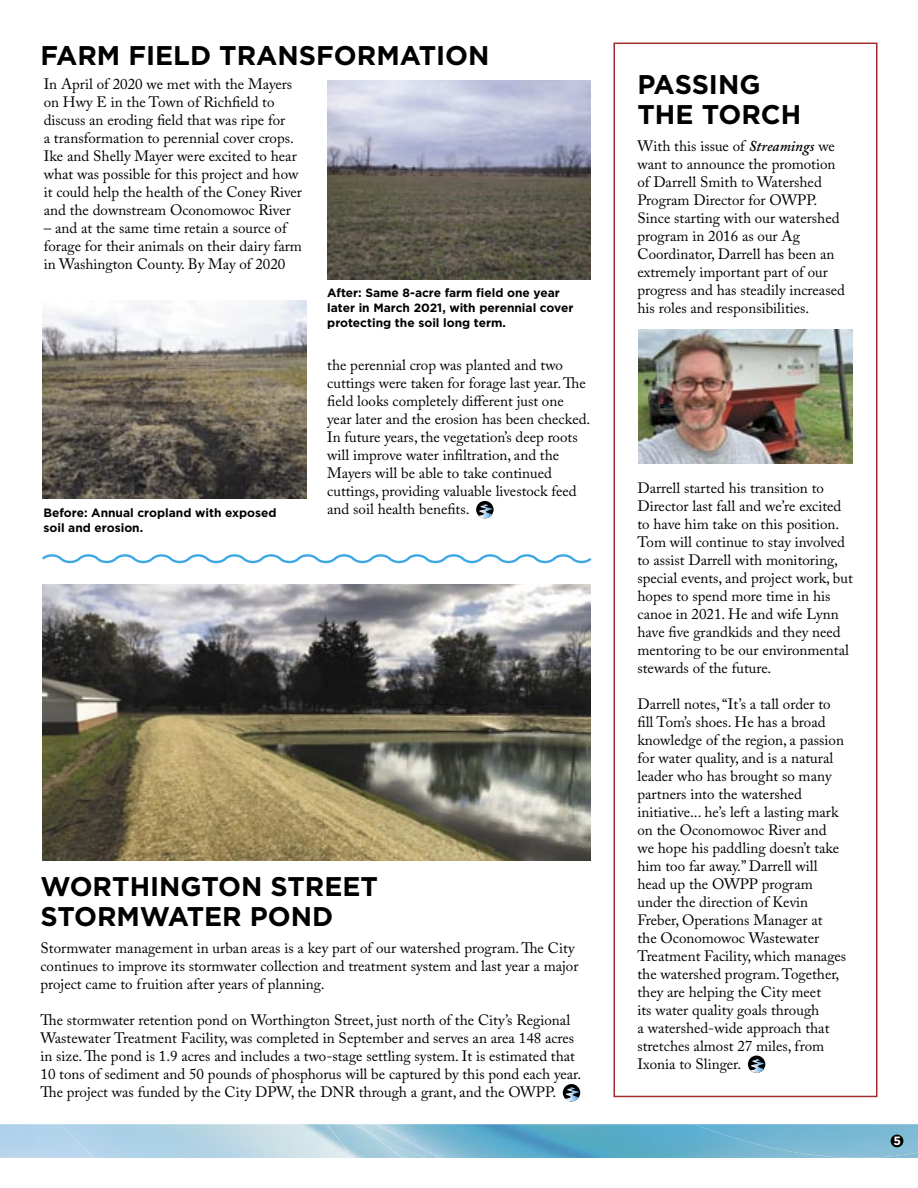
<style>
.page{position:relative;width:918px;height:1188px;background:#fff}
.page>*{position:absolute;margin:0;border:0;box-sizing:border-box;transform-origin:0 0}
.t1{font:700 27px/30px "Gotham";color:#000}
.t2{font:15px/18px "Adobe Caslon Pro";color:#000}
.t3{font:700 12px/15px "Gotham";color:#000}
.t4{font:700 12px "Gotham";color:#fff}
.s1{font-weight:600;font-style:italic}
</style>
<div class="page">
<img style="left:353px;top:1124px;width:6px;height:9px">
<img style="left:440px;top:1124px;width:478px;height:34px">
<img style="left:359px;top:1124px;width:81px;height:34px">
<img style="left:59px;top:1124px;width:294px;height:34px">
<svg style="left:614px;top:43px;width:264px;height:1054px"></svg>
<div style="left:891px;top:1135px;width:12px;height:12px;background:#000;border-radius:50%"></div>
<svg style="left:42px;top:554px;width:550px;height:9px"></svg>
<img style="left:328px;top:81px;width:263px;height:198px">
<svg style="left:563px;top:1084px;width:17px;height:17px"></svg>
<svg style="left:562px;top:1087px;width:18px;height:15px"></svg>
<img style="left:43px;top:584px;width:547px;height:277px">
<img style="left:42px;top:301px;width:264px;height:198px">
<svg style="left:476px;top:501px;width:18px;height:17px"></svg>
<svg style="left:476px;top:504px;width:17px;height:15px"></svg>
<img style="left:638px;top:330px;width:215px;height:133px">
<div style="left:748px;top:1056px;width:17px;height:17px;background:#000;border-radius:50%"></div>
<svg style="left:747px;top:1058px;width:18px;height:17px"></svg>
<h1 class="t1" style="left:40px;top:40px;width:451px">FARM FIELD TRANSFORMATION</h1>
<p class="t2" style="left:44px;top:75px;width:260px">In April of 2020 we met with the Mayers on Hwy E in the Town of Richfield to discuss an eroding field that was ripe for<br>a transformation to perennial cover crops.<br>Ike and Shelly Mayer were excited to hear what was possible for this project and how it could help the health of the Coney River and the downstream Oconomowoc River</p>
<p class="t2" style="left:44px;top:219px;width:260px">– and at the same time retain a source of forage for their animals on their dairy farm in Washington County. By May of 2020</p>
<p class="t3" style="left:43px;top:505px;width:235px">Before: Annual cropland with exposed soil and erosion.</p>
<p class="t3" style="left:327px;top:285px;width:248px">After: Same 8-acre farm field one year later in March 2021, with perennial cover protecting the soil long term.</p>
<p class="t2" style="left:327px;top:356px;width:265px">the perennial crop was planted and two cuttings were taken for forage last year. The field looks completely different just one year later and the erosion has been checked.<br>In future years, the vegetation’s deep roots will improve water infiltration, and the Mayers will be able to take continued cuttings, providing valuable livestock feed and soil health benefits.</p>
<h1 class="t1" style="left:40px;top:871px;width:339px">WORTHINGTON STREET<br>STORMWATER POND</h1>
<p class="t2" style="left:40px;top:939px;width:539px">Stormwater management in urban areas is a key part of our watershed program. The City continues to improve its stormwater collection and treatment system and last year a major project came to fruition after years of planning.</p>
<p class="t2" style="left:40px;top:1011px;width:542px">The stormwater retention pond on Worthington Street, just north of the City’s Regional Wastewater Treatment Facility, was completed in September and serves an area 148 acres in size. The pond is 1.9 acres and includes a two-stage settling system. It is estimated that 10 tons of sediment and 50 pounds of phosphorus will be captured by this pond each year.<br>The project was funded by the City DPW, the DNR through a grant, and the OWPP.</p>
<h1 class="t1" style="left:638px;top:68px;width:165px">PASSING<br>THE TORCH</h1>
<p class="t2" style="left:638px;top:136px;width:209px">With this issue of <span class="s1">Streamings</span> we want to announce the promotion of Darrell Smith to Watershed<br>Program Director for OWPP.<br>Since starting with our watershed program in 2016 as our Ag<br>Coordinator, Darrell has been an extremely important part of our progress and has steadily increased his roles and responsibilities.</p>
<p class="t2" style="left:638px;top:478px;width:217px">Darrell started his transition to<br>Director last fall and we’re excited to have him take on this position.<br>Tom will continue to stay involved to assist Darrell with monitoring, special events, and project work, but hopes to spend more time in his canoe in 2021. He and wife Lynn have five grandkids and they need mentoring to be our environmental stewards of the future.</p>
<p class="t2" style="left:638px;top:694px;width:210px">Darrell notes, “It’s a tall order to fill Tom’s shoes. He has a broad knowledge of the region, a passion for water quality, and is a natural leader who has brought so many partners into the watershed initiative... he’s left a lasting mark on the Oconomowoc River and we hope his paddling doesn’t take him too far away.” Darrell will head up the OWPP program under the direction of Kevin<br>Freber, Operations Manager at<br>the Oconomowoc Wastewater<br>Treatment Facility, which manages the watershed program. Together, they are helping the City meet<br>its water quality goals through<br>a watershed-wide approach that stretches almost 27 miles, from<br>Ixonia to Slinger.</p>
<p class="t4" style="left:893px;top:1134px;width:9px">5</p>
</div>
